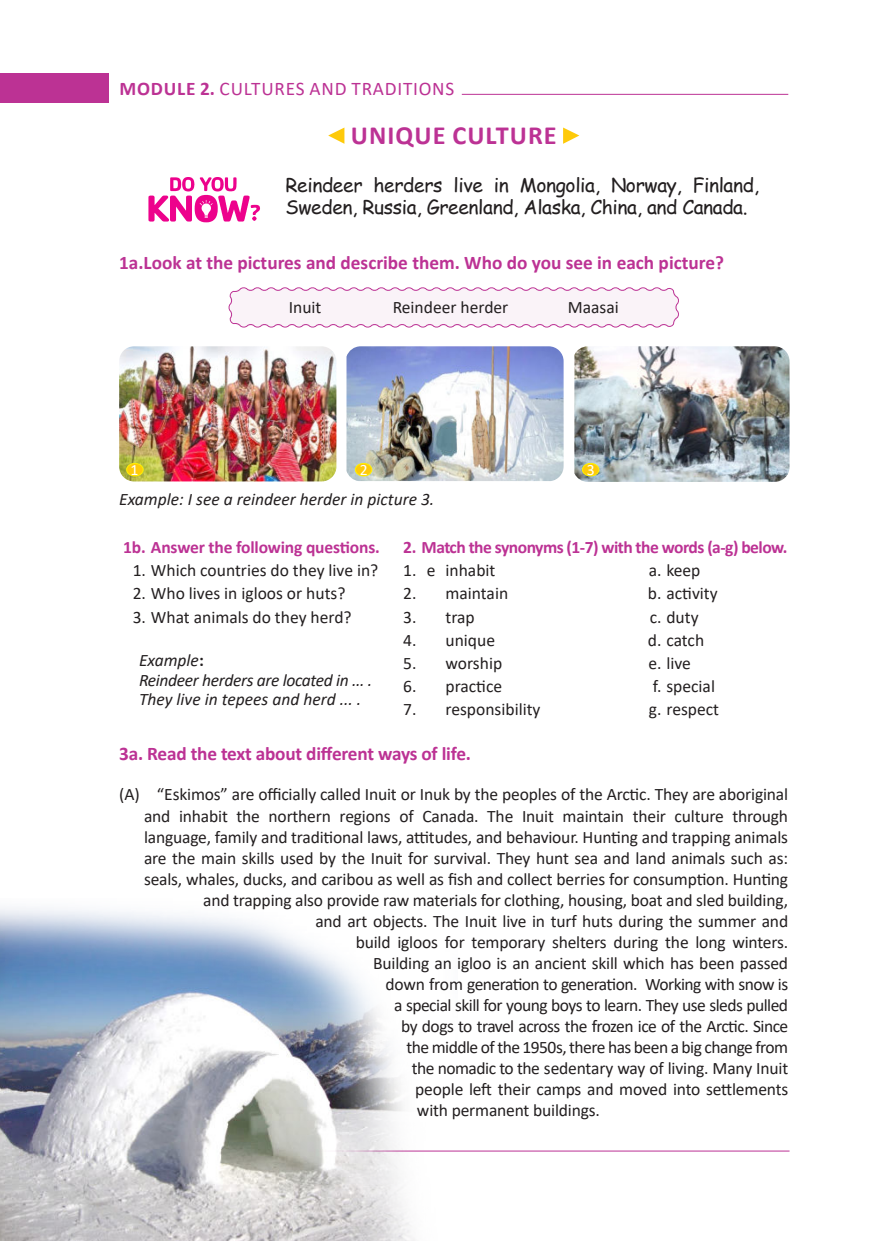
<style>
.page{position:relative;width:869px;height:1241px;background:#fff}
.page>*{position:absolute;margin:0;border:0;box-sizing:border-box;transform-origin:0 0}
.t1{font:700 26.25px "Calibri";letter-spacing:.04em;color:#bc3294}
.t2{font:700 19.25px "Calibri";color:#bc3294}
.t3{font:19.25px/21.9px "Mogul Comic Sans";letter-spacing:-.02em;color:#231f20}
.t4{font:19.25px "Calibri";letter-spacing:.04em;color:#bc3294}
.t5{font:17.5px "Calibri";letter-spacing:-.01em;color:#231f20}
.t6{font:17.5px "Calibri";letter-spacing:-.03em;color:#231f20}
.t7{font:italic 17.5px/19.2px "Calibri";letter-spacing:-.02em;color:#231f20}
.t8{font:700 17.5px "Calibri";letter-spacing:-.03em;color:#bc3294}
.t9{font:italic 17.5px "Calibri";color:#231f20}
.t10{font:700 17.5px "Calibri";letter-spacing:-.01em;color:#bc3294}
.t11{font:15.75px "Calibri";color:#fff}
.s1{font-weight:700}
.s2{font-weight:700;font-style:normal}
</style>
<div class="page">
<div style="left:0;top:73px;width:108px;height:29px;background:#bc3294"></div>
<hr style="left:149px;top:1150px;width:640px;height:1px;background:#bc3294">
<hr style="left:461px;top:94px;width:327px;height:1px;background:#bc3294">
<svg style="left:328px;top:127px;width:16px;height:17px"></svg>
<svg style="left:563px;top:127px;width:16px;height:17px"></svg>
<svg style="left:148px;top:177px;width:112px;height:45px"></svg>
<svg style="left:228px;top:287px;width:451px;height:41px"></svg>
<img style="left:119px;top:346px;width:217px;height:135px">
<img style="left:346px;top:346px;width:217px;height:135px">
<img style="left:574px;top:346px;width:215px;height:136px">
<div style="left:127px;top:463px;width:16px;height:13px;background:#feca0a;border-radius:50%"></div>
<div style="left:126px;top:463px;width:17px;height:13px;border:1px solid #fff101;border-radius:50%"></div>
<div style="left:355px;top:463px;width:16px;height:13px;background:#feca0a;border-radius:50%"></div>
<div style="left:355px;top:463px;width:17px;height:13px;border:1px solid #fff101;border-radius:50%"></div>
<div style="left:582px;top:463px;width:16px;height:13px;background:#feca0a;border-radius:50%"></div>
<div style="left:581px;top:463px;width:18px;height:13px;border:1px solid #fff101;border-radius:50%"></div>
<img style="left:0;top:907px;width:457px;height:333px">
<p class="t4" style="left:119px;top:81px;width:336px"><span class="s1">MODULE 2.</span> CULTURES AND TRADITIONS</p>
<h1 class="t1" style="left:351px;top:125px;width:207px">UNIQUE CULTURE</h1>
<p class="t3" style="left:285px;top:173px;width:475px">Reindeer herders live in Mongolia, Norway, Finland,<br>Sweden, Russia, Greenland, Alaska, China, and Canada.</p>
<p class="t2" style="left:119px;top:248px;width:606px">1a.Look at the pictures and describe them. Who do you see in each picture?</p>
<p class="t5" style="left:288px;top:295px;width:34px">Inuit</p>
<p class="t5" style="left:392px;top:295px;width:117px">Reindeer herder</p>
<p class="t5" style="left:567px;top:295px;width:52px">Maasai</p>
<p class="t11" style="left:130px;top:463px;width:9px">1</p>
<p class="t11" style="left:359px;top:464px;width:9px">2</p>
<p class="t11" style="left:586px;top:463px;width:9px">3</p>
<p class="t9" style="left:119px;top:493px;width:316px">Example: I see a reindeer herder in picture 3.</p>
<p class="t10" style="left:123px;top:540px;width:258px">1b. Answer the following questions.</p>
<p class="t8" style="left:403px;top:540px;width:385px">2. Match the synonyms (1-7) with the words (a-g) below.</p>
<p class="t5" style="left:133px;top:558px;width:247px">1. Which countries do they live in?</p>
<p class="t5" style="left:403px;top:558px;width:93px">1. e inhabit</p>
<p class="t5" style="left:648px;top:558px;width:53px">a. keep</p>
<p class="t5" style="left:133px;top:581px;width:214px">2. Who lives in igloos or huts?</p>
<p class="t5" style="left:403px;top:581px;width:106px">2. maintain</p>
<p class="t5" style="left:647px;top:581px;width:71px">b. activity</p>
<p class="t5" style="left:133px;top:605px;width:220px">3. What animals do they herd?</p>
<p class="t5" style="left:403px;top:605px;width:73px">3. trap</p>
<p class="t5" style="left:649px;top:605px;width:50px">c. duty</p>
<p class="t7" style="left:139px;top:652px;width:235px">Example<span class="s2">:<br></span>Reindeer herders are located in ... .<br>They live in tepees and herd ... .</p>
<p class="t5" style="left:403px;top:628px;width:93px">4. unique</p>
<p class="t5" style="left:647px;top:628px;width:58px">d. catch</p>
<p class="t5" style="left:403px;top:651px;width:100px">5. worship</p>
<p class="t5" style="left:648px;top:651px;width:44px">e. live</p>
<p class="t5" style="left:403px;top:674px;width:100px">6. practice</p>
<p class="t5" style="left:652px;top:674px;width:64px">f. special</p>
<p class="t5" style="left:403px;top:697px;width:139px">7. responsibility</p>
<p class="t5" style="left:648px;top:697px;width:72px">g. respect</p>
<p class="t2" style="left:119px;top:745px;width:353px">3a. Read the text about different ways of life.</p>
<p class="t5" style="left:119px;top:782px;width:670px">(A) “Eskimos” are officially called Inuit or Inuk by the peoples of the Arctic. They are aboriginal</p>
<p class="t5" style="left:144px;top:803px;width:645px">and inhabit the northern regions of Canada. The Inuit maintain their culture through</p>
<p class="t5" style="left:144px;top:824px;width:645px">language, family and traditional laws, attitudes, and behaviour. Hunting and trapping animals</p>
<p class="t5" style="left:144px;top:845px;width:645px">are the main skills used by the Inuit for survival. They hunt sea and land animals such as:</p>
<p class="t5" style="left:144px;top:866px;width:645px">seals, whales, ducks, and caribou as well as fish and collect berries for consumption. Hunting</p>
<p class="t5" style="left:203px;top:887px;width:586px">and trapping also provide raw materials for clothing, housing, boat and sled building,</p>
<p class="t5" style="left:315px;top:908px;width:474px">and art objects. The Inuit live in turf huts during the summer and</p>
<p class="t5" style="left:355px;top:929px;width:434px">build igloos for temporary shelters during the long winters.</p>
<p class="t5" style="left:373px;top:950px;width:416px">Building an igloo is an ancient skill which has been passed</p>
<p class="t6" style="left:385px;top:971px;width:404px">down from generation to generation. Working with snow is</p>
<p class="t6" style="left:394px;top:992px;width:395px">a special skill for young boys to learn. They use sleds pulled</p>
<p class="t6" style="left:401px;top:1013px;width:388px">by dogs to travel across the frozen ice of the Arctic. Since</p>
<p class="t6" style="left:406px;top:1034px;width:383px">the middle of the 1950s, there has been a big change from</p>
<p class="t5" style="left:411px;top:1055px;width:378px">the nomadic to the sedentary way of living. Many Inuit</p>
<p class="t5" style="left:415px;top:1076px;width:374px">people left their camps and moved into settlements</p>
<p class="t5" style="left:417px;top:1097px;width:184px">with permanent buildings.</p>
</div>
